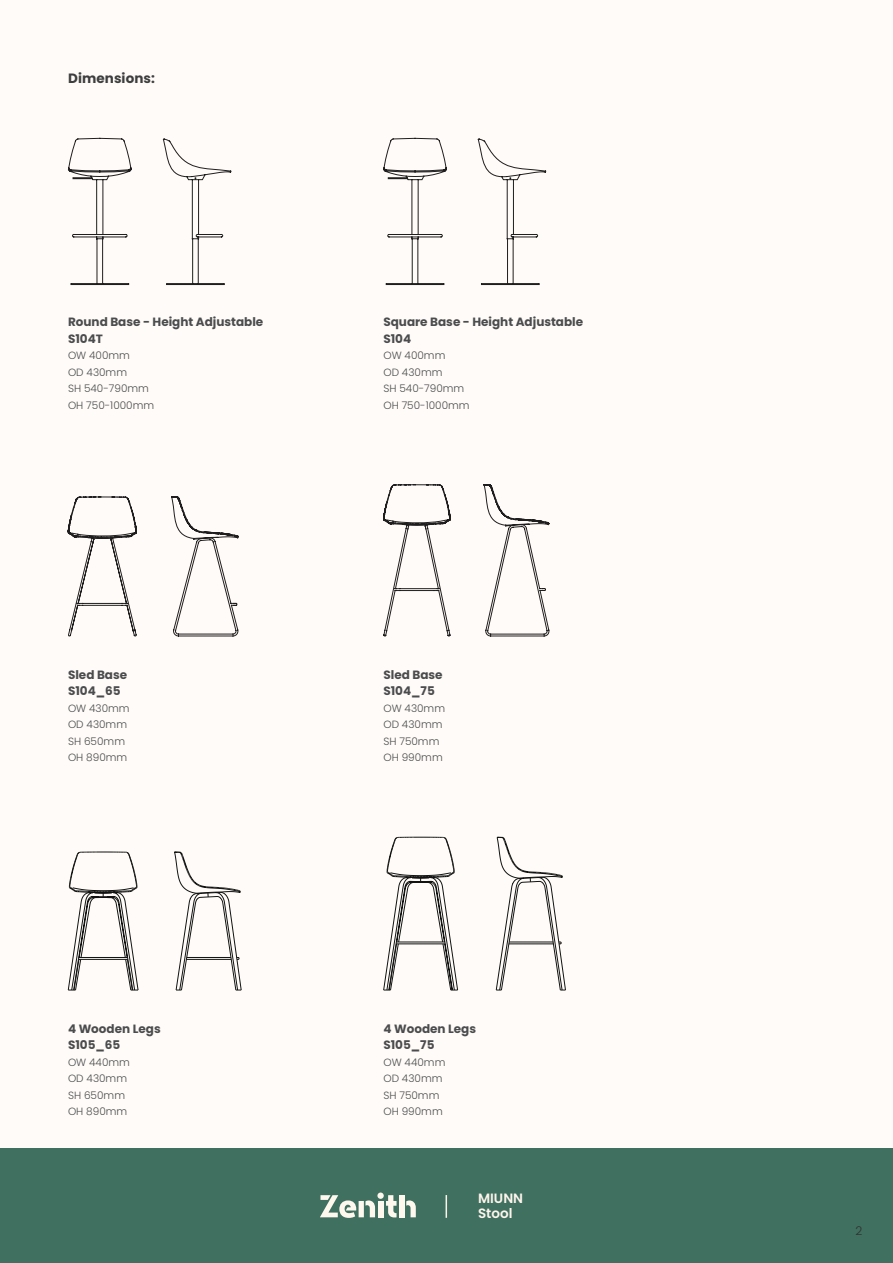
<style>
.page{position:relative;width:893px;height:1263px;background:#fffbf8}
.page>*{position:absolute;margin:0;border:0;box-sizing:border-box;transform-origin:0 0}
.t1{font:700 13.5px "Poppins";letter-spacing:.005em;color:#3e3e3f}
.PRODUCT_NAME_BOTTOM{font:600 13.5px "Poppins";color:#fff5ed}
.t2{font:700 12px "Poppins";color:#4b4c4d}
.t3{font:300 12px "Poppins";color:#312f30}
.t4{font:300 10.5px "Poppins";color:#4b4c4d}
</style>
<div class="page">
<div style="left:0;top:1148px;width:893px;height:115px;background:#407060"></div>
<svg style="left:446px;top:1195px;width:1px;height:23px"></svg>
<div style="left:378px;top:1201px;width:5px;height:16px;background:#fff8ef"></div>
<div style="left:377px;top:1193px;width:7px;height:6px;background:#fff8ef;border-radius:50%"></div>
<svg style="left:386px;top:1195px;width:11px;height:23px"></svg>
<div style="left:399px;top:1195px;width:6px;height:22px;background:#fff8ef"></div>
<svg style="left:406px;top:1200px;width:10px;height:17px"></svg>
<svg style="left:320px;top:1195px;width:55px;height:23px"></svg>
<svg style="left:383px;top:837px;width:75px;height:153px"></svg>
<svg style="left:496px;top:837px;width:70px;height:153px"></svg>
<svg style="left:174px;top:851px;width:68px;height:139px"></svg>
<svg style="left:68px;top:851px;width:71px;height:139px"></svg>
<svg style="left:484px;top:484px;width:65px;height:152px"></svg>
<svg style="left:383px;top:484px;width:68px;height:152px"></svg>
<svg style="left:171px;top:496px;width:67px;height:140px"></svg>
<svg style="left:68px;top:496px;width:69px;height:140px"></svg>
<svg style="left:478px;top:139px;width:68px;height:146px"></svg>
<svg style="left:383px;top:138px;width:64px;height:147px"></svg>
<svg style="left:163px;top:139px;width:68px;height:146px"></svg>
<svg style="left:68px;top:138px;width:64px;height:147px"></svg>
<p class="t1" style="left:68px;top:70px;width:88px">Dimensions:</p>
<p class="t2" style="left:68px;top:315px;width:197px">Round Base - Height Adjustable</p>
<p class="t2" style="left:68px;top:332px;width:36px">S104T</p>
<p class="t4" style="left:68px;top:350px;width:64px">OW 400mm</p>
<p class="t4" style="left:68px;top:366px;width:61px">OD 430mm</p>
<p class="t4" style="left:68px;top:383px;width:82px">SH 540-790mm</p>
<p class="t4" style="left:68px;top:399px;width:88px">OH 750-1000mm</p>
<p class="t2" style="left:68px;top:667px;width:61px">Sled Base</p>
<p class="t2" style="left:68px;top:684px;width:54px">S104_65</p>
<p class="t4" style="left:68px;top:702px;width:63px">OW 430mm</p>
<p class="t4" style="left:68px;top:718px;width:61px">OD 430mm</p>
<p class="t4" style="left:68px;top:735px;width:59px">SH 650mm</p>
<p class="t4" style="left:68px;top:751px;width:61px">OH 890mm</p>
<p class="t2" style="left:68px;top:1021px;width:94px">4 Wooden Legs</p>
<p class="t2" style="left:68px;top:1038px;width:54px">S105_65</p>
<p class="t4" style="left:68px;top:1056px;width:63px">OW 440mm</p>
<p class="t4" style="left:68px;top:1072px;width:61px">OD 430mm</p>
<p class="t4" style="left:68px;top:1089px;width:59px">SH 650mm</p>
<p class="t4" style="left:68px;top:1105px;width:61px">OH 890mm</p>
<p class="t2" style="left:383px;top:315px;width:201px">Square Base - Height Adjustable</p>
<p class="t2" style="left:383px;top:332px;width:29px">S104</p>
<p class="t4" style="left:383px;top:350px;width:64px">OW 400mm</p>
<p class="t4" style="left:383px;top:366px;width:61px">OD 430mm</p>
<p class="t4" style="left:383px;top:383px;width:82px">SH 540-790mm</p>
<p class="t4" style="left:383px;top:399px;width:88px">OH 750-1000mm</p>
<p class="t2" style="left:383px;top:667px;width:61px">Sled Base</p>
<p class="t2" style="left:383px;top:684px;width:53px">S104_75</p>
<p class="t4" style="left:383px;top:702px;width:63px">OW 430mm</p>
<p class="t4" style="left:383px;top:718px;width:61px">OD 430mm</p>
<p class="t4" style="left:383px;top:735px;width:58px">SH 750mm</p>
<p class="t4" style="left:383px;top:751px;width:61px">OH 990mm</p>
<p class="t2" style="left:383px;top:1021px;width:94px">4 Wooden Legs</p>
<p class="t2" style="left:383px;top:1038px;width:53px">S105_75</p>
<p class="t4" style="left:383px;top:1056px;width:63px">OW 440mm</p>
<p class="t4" style="left:383px;top:1072px;width:61px">OD 430mm</p>
<p class="t4" style="left:383px;top:1089px;width:58px">SH 750mm</p>
<p class="t4" style="left:383px;top:1105px;width:61px">OH 990mm</p>
<p class="PRODUCT_NAME_BOTTOM" style="left:478px;top:1190px;width:47px">MIUNN</p>
<p class="PRODUCT_NAME_BOTTOM" style="left:478px;top:1205px;width:36px">Stool</p>
<p class="t3" style="left:856px;top:1224px;width:8px">2</p>
</div>
